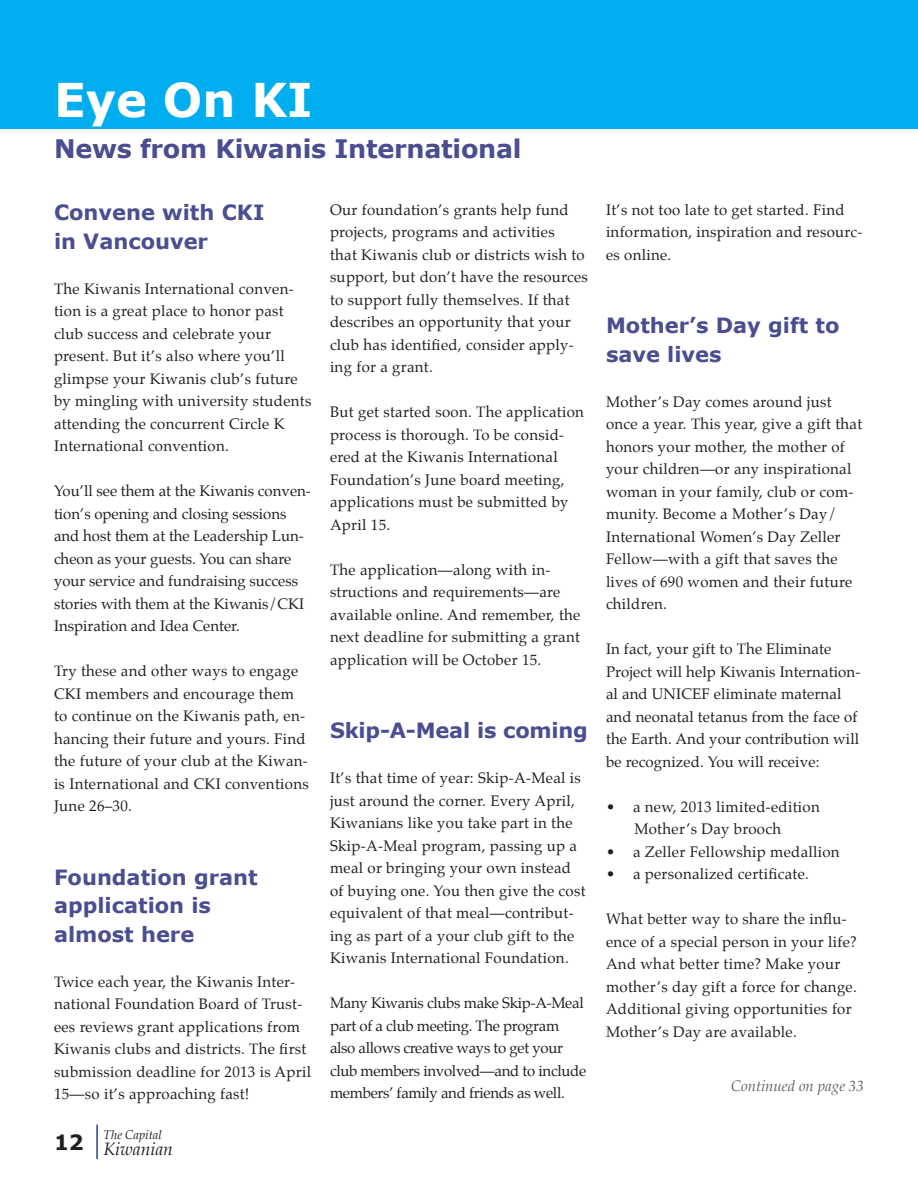
<style>
.page{position:relative;width:918px;height:1188px;background:#fff}
.page>*{position:absolute;margin:0;border:0;box-sizing:border-box;transform-origin:0 0}
.t1{font:700 46.5px "Verdana";color:#fff}
.t2{font:700 25.5px "Verdana";letter-spacing:-.01em;color:#4a4e90}
.t3{font:700 21px/28.5px "Verdana";color:#4a4e90}
.t4{font:700 21px "Verdana";color:#231f20}
.t5{font:italic 17.55px "Palatino";color:#231f20}
.t6{font:15px/22.5px "Palatino";letter-spacing:.02em;color:#231f20}
.t7{font:15px/22.5px "Palatino";color:#231f20}
.t8{font:15px/22.5px "Palatino";letter-spacing:-.02em;color:#231f20}
.t9{font:italic 15px "Palatino";color:#636366}
.t10{font:italic 12.45px "Palatino";color:#231f20}
</style>
<div class="page">
<hr style="left:96px;top:1125px;width:2px;height:34px;background:#253f8e">
<div style="left:0;top:0;width:918px;height:129px;background:#00aeef"></div>
<h1 class="t1" style="left:54px;top:68px;width:260px">Eye On KI</h1>
<h2 class="t2" style="left:54px;top:131px;width:469px">News from Kiwanis International</h2>
<h3 class="t3" style="left:54px;top:198px;width:212px">Convene with CKI in Vancouver</h3>
<p class="t6" style="left:54px;top:277px;width:259px">The Kiwanis International conven&shy;tion is a great place to honor past club success and celebrate your present. But it’s also where you’ll glimpse your Kiwanis club’s future by mingling with university students attending the concurrent Circle K International convention.</p>
<p class="t7" style="left:54px;top:480px;width:258px">You’ll see them at the Kiwanis conven&shy;tion’s opening and closing sessions and host them at the Leadership Lun&shy;cheon as your guests. You can share your service and fundraising success stories with them at the Kiwanis/CKI Inspiration and Idea Center.</p>
<p class="t6" style="left:54px;top:660px;width:256px">Try these and other ways to engage<br>CKI members and encourage them to continue on the Kiwanis path, en&shy;hancing their future and yours. Find the future of your club at the Kiwan&shy;is International and CKI conventions<br>June 26–30.</p>
<h3 class="t3" style="left:54px;top:862px;width:205px">Foundation grant application is almost here</h3>
<p class="t6" style="left:54px;top:970px;width:259px">Twice each year, the Kiwanis Inter&shy;national Foundation Board of Trust&shy;ees reviews grant applications from Kiwanis clubs and districts. The first submission deadline for 2013 is April 15—so it’s approaching fast!</p>
<h3 class="t4" style="left:54px;top:1127px;width:31px">12</h3>
<p class="t10" style="left:104px;top:1125px;width:60px">The Capital</p>
<p class="t5" style="left:104px;top:1134px;width:71px">Kiwanian</p>
<p class="t6" style="left:330px;top:198px;width:259px">Our foundation’s grants help fund projects, programs and activities<br>that Kiwanis club or districts wish to support, but don’t have the resources to support fully themselves. If that describes an opportunity that your club has identified, consider apply&shy;ing for a grant.</p>
<p class="t6" style="left:330px;top:401px;width:255px">But get started soon. The application process is thorough. To be consid&shy;ered at the Kiwanis International<br>Foundation’s June board meeting, applications must be submitted by<br>April 15.</p>
<p class="t6" style="left:330px;top:558px;width:252px">The application—along with in&shy;structions and requirements—are available online. And remember, the next deadline for submitting a grant application will be October 15.</p>
<h3 class="t3" style="left:330px;top:716px;width:259px">Skip-A-Meal is coming</h3>
<p class="t6" style="left:330px;top:767px;width:257px">It’s that time of year: Skip-A-Meal is just around the corner. Every April, Kiwanians like you take part in the Skip-A-Meal program, passing up a meal or bringing your own instead of buying one. You then give the cost equivalent of that meal—contribut&shy;ing as part of a your club gift to the Kiwanis International Foundation.</p>
<p class="t8" style="left:330px;top:992px;width:258px">Many Kiwanis clubs make Skip-A-Meal part of a club meeting. The program also allows creative ways to get your club members involved—and to include members’ family and friends as well.</p>
<p class="t6" style="left:606px;top:198px;width:258px">It’s not too late to get started. Find information, inspiration and resourc&shy;es online.</p>
<h3 class="t3" style="left:606px;top:311px;width:235px">Mother’s Day gift to save lives</h3>
<p class="t6" style="left:606px;top:390px;width:258px">Mother’s Day comes around just once a year. This year, give a gift that honors your mother, the mother of your children—or any inspirational woman in your family, club or com&shy;munity. Become a Mother’s Day/<br>International Women’s Day Zeller<br>Fellow—with a gift that saves the lives of 690 women and their future children.</p>
<p class="t6" style="left:606px;top:638px;width:256px">In fact, your gift to The Eliminate Project will help Kiwanis Internation&shy;al and UNICEF eliminate maternal and neonatal tetanus from the face of the Earth. And your contribution will be recognized. You will receive:</p>
<p class="t6" style="left:634px;top:795px;width:187px;text-indent:-28px">• a new, 2013 limited-edition<br>Mother’s Day brooch</p>
<p class="t6" style="left:606px;top:840px;width:235px">• a Zeller Fellowship medallion</p>
<p class="t6" style="left:606px;top:863px;width:205px">• a personalized certificate.</p>
<p class="t6" style="left:606px;top:908px;width:252px">What better way to share the influ&shy;ence of a special person in your life?<br>And what better time? Make your mother’s day gift a force for change.<br>Additional giving opportunities for Mother’s Day are available.</p>
<p class="t9" style="left:731px;top:1074px;width:134px">Continued on page 33</p>
</div>
